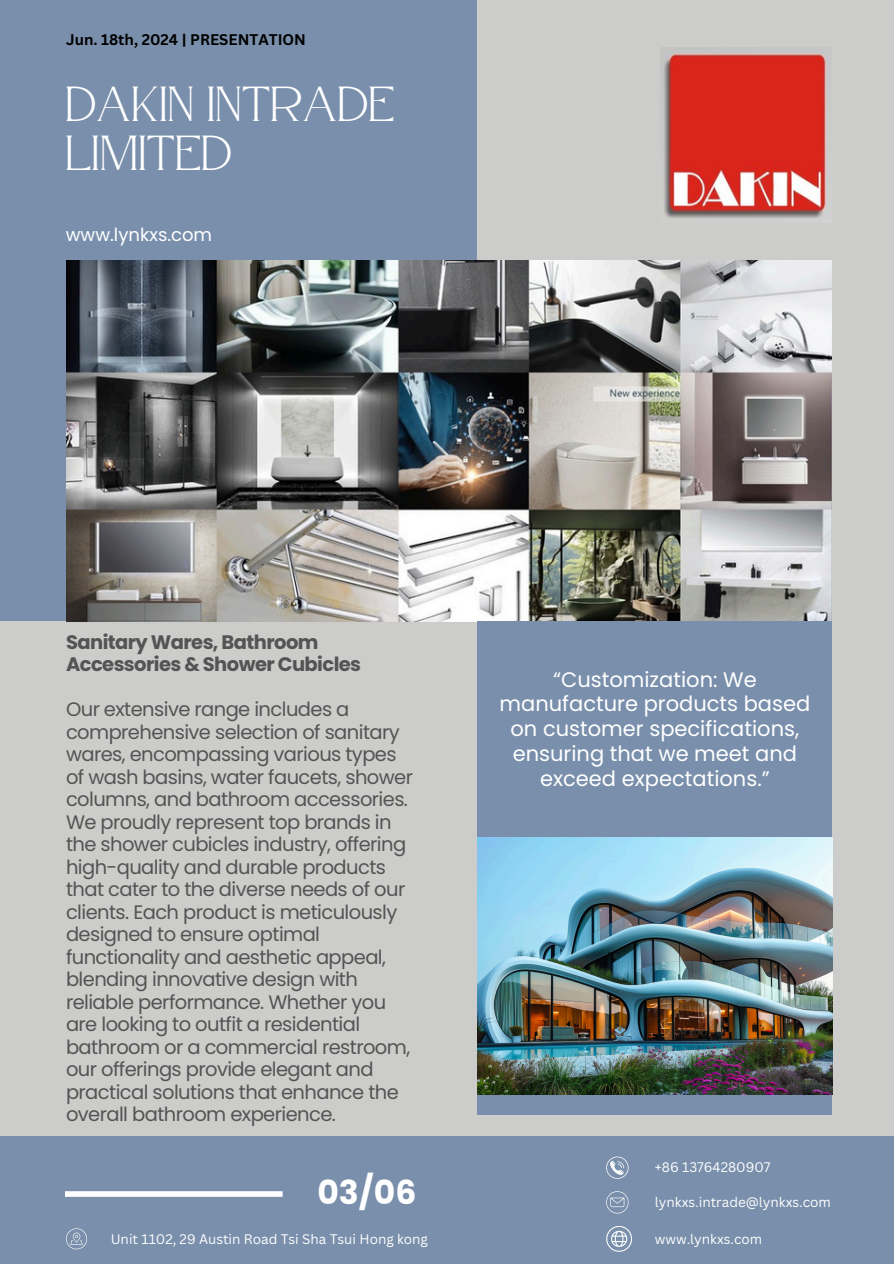
<style>
.page{position:relative;width:894px;height:1264px;background:#fff}
.page>*{position:absolute;margin:0;border:0;box-sizing:border-box;transform-origin:0 0}
.t1{font:49.05px/49.5px "Atteron";color:#fff}
.t2{font:700 33px "Poppins";color:#fff}
.t3{font:21px/24.8px "Poppins";color:#fff;text-align:center}
.t4{font:19.5px/22.5px "Poppins";letter-spacing:-.03em;color:#545454}
.t5{font:700 19.5px/22.5px "Poppins";letter-spacing:-.03em;color:#545454}
.t6{font:18px "Poppins";color:#fff}
.t7{font:700 15px "Canva Sans";color:#000}
.t8{font:13.5px "Canva Sans";color:#fff}
</style>
<div class="page">
<div style="left:0;top:0;width:893px;height:1263px;background:#ccccca"></div>
<div style="left:0;top:0;width:477px;height:621px;background:#798fab"></div>
<div style="left:0;top:1135px;width:893px;height:128px;background:#798fab"></div>
<img style="left:66px;top:260px;width:765px;height:361px">
<div style="left:477px;top:621px;width:353px;height:216px;background:#798fab"></div>
<div style="left:477px;top:993px;width:354px;height:121px;background:#798fab"></div>
<div style="left:65px;top:1191px;width:217px;height:5px;background:#fff"></div>
<img style="left:477px;top:837px;width:354px;height:257px">
<img style="left:663px;top:49px;width:165px;height:169px">
<svg style="left:606px;top:1156px;width:22px;height:22px"></svg>
<svg style="left:606px;top:1226px;width:26px;height:25px"></svg>
<svg style="left:606px;top:1191px;width:22px;height:22px"></svg>
<svg style="left:66px;top:1228px;width:21px;height:21px"></svg>
<h4 class="t7" style="left:66px;top:29px;width:241px">Jun. 18th, 2024 | PRESENTATION</h4>
<h3 class="t1" style="left:65px;top:79px;width:331px">DAKIN INTRADE<br>LIMITED</h3>
<h4 class="t6" style="left:66px;top:222px;width:148px">www.lynkxs.com</h4>
<h5 class="t5" style="left:66px;top:630px;width:296px">Sanitary Wares, Bathroom<br>Accessories &amp; Shower Cubicles</h5>
<p class="t4" style="left:66px;top:698px;width:348px">Our extensive range includes a comprehensive selection of sanitary wares, encompassing various types of wash basins, water faucets, shower columns, and bathroom accessories.<br>We proudly represent top brands in the shower cubicles industry, offering high-quality and durable products that cater to the diverse needs of our clients. Each product is meticulously designed to ensure optimal functionality and aesthetic appeal, blending innovative design with reliable performance. Whether you are looking to outfit a residential bathroom or a commercial restroom, our offerings provide elegant and practical solutions that enhance the overall bathroom experience.</p>
<h1 class="t2" style="left:317px;top:1169px;width:100px">03/06</h1>
<p class="t8" style="left:111px;top:1229px;width:319px">Unit 1102, 29 Austin Road Tsi Sha Tsui Hong kong</p>
<h2 class="t3" style="left:499px;top:667px;width:312px">“Customization: We manufacture products based on customer specifications, ensuring that we meet and exceed expectations.”</h2>
<p class="t8" style="left:654px;top:1157px;width:117px">+86 13764280907</p>
<p class="t8" style="left:654px;top:1192px;width:177px">lynkxs.intrade@lynkxs.com</p>
<p class="t8" style="left:654px;top:1229px;width:109px">www.lynkxs.com</p>
</div>
